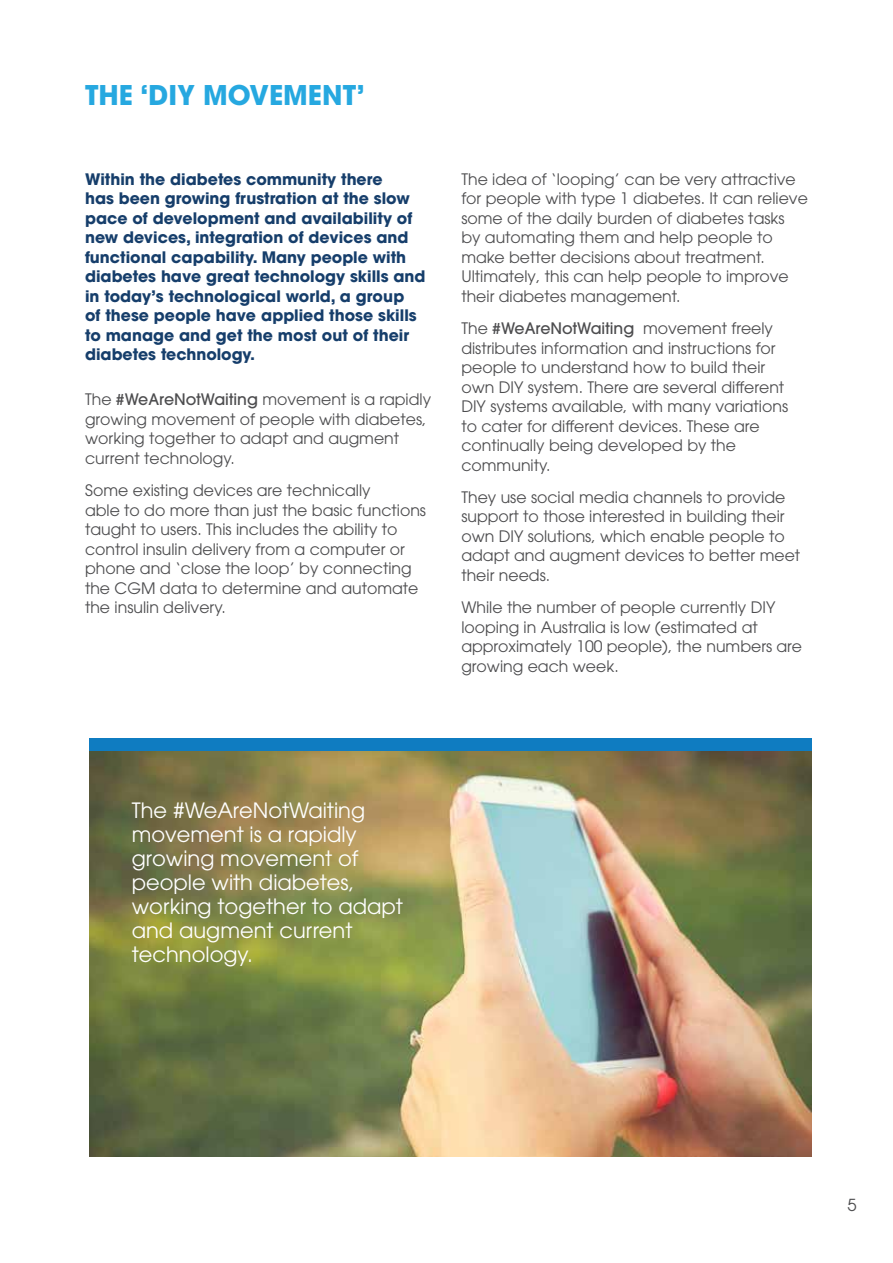
<style>
.page{position:relative;width:893px;height:1263px;background:#fff}
.page>*{position:absolute;margin:0;border:0;box-sizing:border-box;transform-origin:0 0}
.t1{font:700 27px "ITC Avant Garde Pro";color:#26a8e0}
.t2{font:21px/24px "ITC Avant Garde Pro";color:#fff}
.t3{font:16.5px "ITC Avant Garde Pro";color:#4d4d4f}
.t4{font:15.75px/19.5px "ITC Avant Garde Pro";color:#4d4d4f}
.t5{font:700 15.75px/19.5px "ITC Avant Garde Pro";color:#163e6b}
.s1{font-weight:500}
</style>
<div class="page">
<img style="left:89px;top:751px;width:722px;height:406px">
<div style="left:89px;top:738px;width:722px;height:13px;background:#0f7cc1"></div>
<h1 class="t1" style="left:85px;top:77px;width:282px">THE ‘DIY MOVEMENT’</h1>
<p class="t5" style="left:85px;top:169px;width:342px">Within the diabetes community there<br>has been growing frustration at the slow pace of development and availability of new devices, integration of devices and functional capability. Many people with diabetes have great technology skills and in today’s technological world, a group<br>of these people have applied those skills to manage and get the most out of their diabetes technology.</p>
<p class="t4" style="left:85px;top:390px;width:348px">The <span class="s1">#WeAreNotWaiting</span> movement is a rapidly growing movement of people with diabetes, working together to adapt and augment current technology.</p>
<p class="t4" style="left:85px;top:480px;width:343px">Some existing devices are technically<br>able to do more than just the basic functions taught to users. This includes the ability to control insulin delivery from a computer or phone and ‘close the loop’ by connecting the CGM data to determine and automate the insulin delivery.</p>
<p class="t4" style="left:461px;top:169px;width:348px">The idea of ‘looping’ can be very attractive for people with type 1 diabetes. It can relieve some of the daily burden of diabetes tasks<br>by automating them and help people to make better decisions about treatment.<br>Ultimately, this can help people to improve their diabetes management.</p>
<p class="t4" style="left:461px;top:318px;width:328px">The <span class="s1">#WeAreNotWaiting</span> movement freely distributes information and instructions for people to understand how to build their own DIY system. There are several different DIY systems available, with many variations to cater for different devices. These are continually being developed by the community.</p>
<p class="t4" style="left:461px;top:487px;width:340px">They use social media channels to provide support to those interested in building their own DIY solutions, which enable people to adapt and augment devices to better meet their needs.</p>
<p class="t4" style="left:461px;top:597px;width:342px">While the number of people currently DIY looping in Australia is low (estimated at approximately 100 people), the numbers are growing each week.</p>
<h2 class="t2" style="left:132px;top:798px;width:273px">The #WeAreNotWaiting movement is a rapidly growing movement of people with diabetes, working together to adapt and augment current technology.</h2>
<p class="t3" style="left:847px;top:1195px;width:11px">5</p>
</div>
